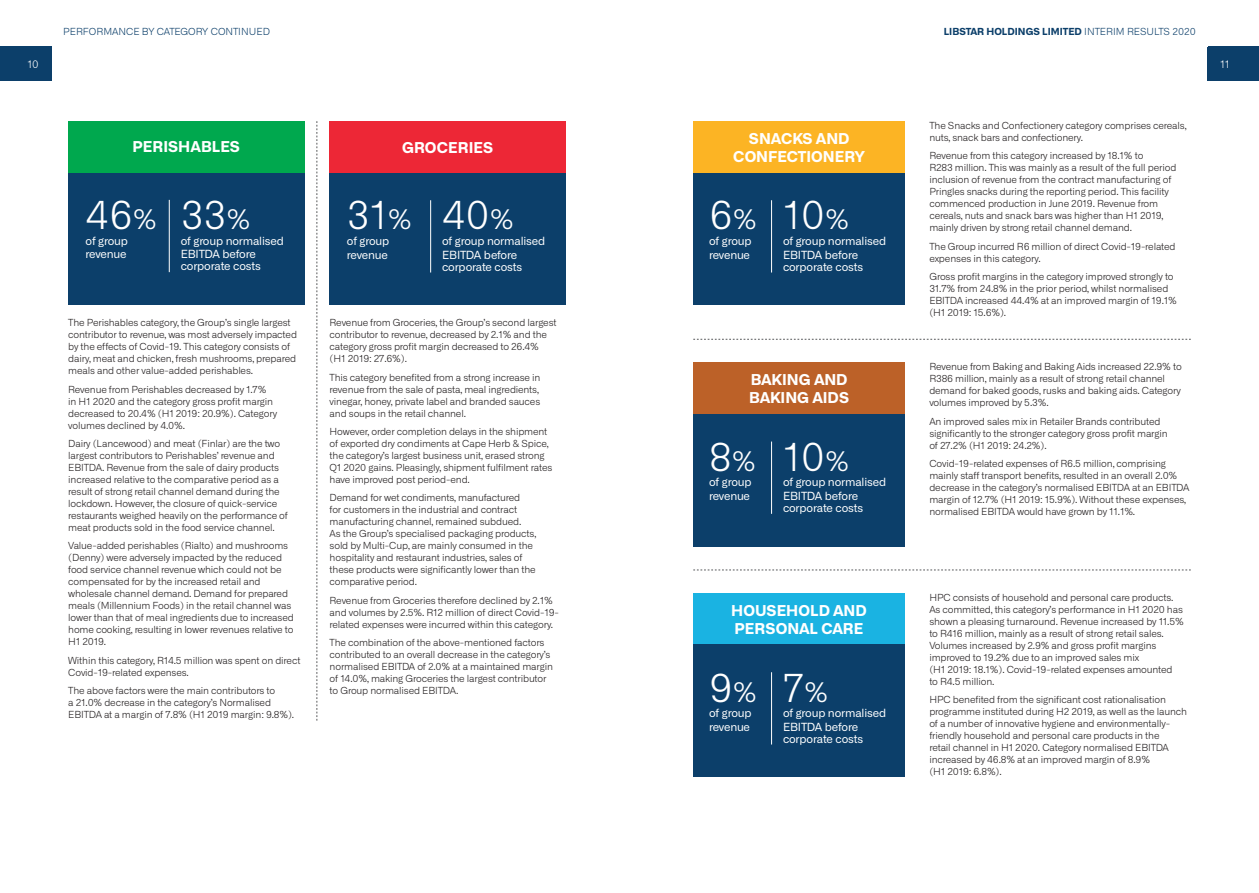
<style>
.page{position:relative;width:1259px;height:893px;background:#fff}
.page>*{position:absolute;margin:0;border:0;box-sizing:border-box;transform-origin:0 0}
.t1{font:300 39px "Alliance No.1";color:#fff}
.t2{font:700 15px/18px "Alliance No.1";color:#fff;text-align:center}
.t3{font:700 15px/18px "Alliance No.1";letter-spacing:-.02em;color:#fff}
.t4{font:11.25px/13.5px "Alliance No.1";letter-spacing:-.015em;color:#fff}
.t5{font:300 10.5px "Alliance No.1";color:#fff}
.t6{font:300 9.75px/12px "Alliance No.1";letter-spacing:-.015em;color:#231f20}
.t7{font:700 9.75px "Alliance No.1";color:#0c3f6a}
.t8{font:300 9.75px "Alliance No.1";color:#0c3f6a}
.s1{font-size:27px}
.s2{font-weight:300}
</style>
<div class="page">
<div style="left:0;top:47px;width:51px;height:34px;background:#0c3f6a"></div>
<div style="left:68px;top:172px;width:236px;height:133px;background:#0c3f6a"></div>
<hr style="left:169px;top:200px;width:1px;height:72px;background:#fff">
<div style="left:68px;top:121px;width:236px;height:51px;background:#00a84e"></div>
<div style="left:330px;top:173px;width:236px;height:132px;background:#0c3f6a"></div>
<hr style="left:430px;top:200px;width:1px;height:72px;background:#fff">
<div style="left:330px;top:122px;width:236px;height:51px;background:#ed2736"></div>
<div style="left:693px;top:173px;width:212px;height:132px;background:#0c3f6a"></div>
<hr style="left:771px;top:200px;width:1px;height:72px;background:#fff">
<div style="left:693px;top:122px;width:212px;height:51px;background:#fcb424"></div>
<div style="left:693px;top:363px;width:212px;height:51px;background:#bc6128"></div>
<div style="left:693px;top:414px;width:212px;height:132px;background:#0c3f6a"></div>
<hr style="left:771px;top:442px;width:1px;height:72px;background:#fff">
<div style="left:693px;top:594px;width:211px;height:51px;background:#1ab3e2"></div>
<div style="left:693px;top:645px;width:212px;height:132px;background:#0c3f6a"></div>
<hr style="left:771px;top:672px;width:1px;height:72px;background:#fff">
<svg style="left:317px;top:121px;width:1px;height:600px"></svg>
<svg style="left:693px;top:339px;width:498px;height:1px"></svg>
<svg style="left:693px;top:570px;width:498px;height:1px"></svg>
<div style="left:1208px;top:47px;width:51px;height:34px;background:#0c3f6a"></div>
<p class="t5" style="left:27px;top:58px;width:13px">10</p>
<p class="t8" style="left:63px;top:25px;width:208px">PERFORMANCE BY CATEGORY CONTINUED</p>
<h2 class="t2" style="left:132px;top:138px;width:109px">PERISHABLES</h2>
<h1 class="t1" style="left:86px;top:192px;width:73px">46<span class="s1">%</span></h1>
<p class="t4" style="left:86px;top:234px;width:44px">of group revenue</p>
<h1 class="t1" style="left:181px;top:192px;width:72px">33<span class="s1">%</span></h1>
<p class="t4" style="left:181px;top:234px;width:105px">of group normalised<br>EBITDA before</p>
<p class="t4" style="left:181px;top:259px;width:82px">corporate costs</p>
<p class="t6" style="left:68px;top:317px;width:230px">The Perishables category, the Group’s single largest contributor to revenue, was most adversely impacted by the effects of Covid-19. This category consists of dairy, meat and chicken, fresh mushrooms, prepared meals and other value-added perishables.</p>
<p class="t6" style="left:68px;top:383px;width:210px">Revenue from Perishables decreased by 1.7% in H1 2020 and the category gross profit margin decreased to 20.4% (H1 2019: 20.9%). Category volumes declined by 4.0%.</p>
<p class="t6" style="left:68px;top:437px;width:221px">Dairy (Lancewood) and meat (Finlar) are the two largest contributors to Perishables’ revenue and EBITDA. Revenue from the sale of dairy products increased relative to the comparative period as a result of strong retail channel demand during the lockdown. However, the closure of quick-service restaurants weighed heavily on the performance of meat products sold in the food service channel.</p>
<p class="t6" style="left:68px;top:540px;width:227px">Value-added perishables (Rialto) and mushrooms (Denny) were adversely impacted by the reduced food service channel revenue which could not be compensated for by the increased retail and wholesale channel demand. Demand for prepared meals (Millennium Foods) in the retail channel was lower than that of meal ingredients due to increased home cooking, resulting in lower revenues relative to H1 2019.</p>
<p class="t6" style="left:68px;top:654px;width:234px">Within this category, R14.5 million was spent on direct<br>Covid-19-related expenses.</p>
<p class="t6" style="left:68px;top:685px;width:227px">The above factors were the main contributors to<br>a 21.0% decrease in the category’s Normalised<br>EBITDA at a margin of 7.8% (H1 2019 margin: 9.8%).</p>
<h2 class="t2" style="left:402px;top:138px;width:93px">GROCERIES</h2>
<h1 class="t1" style="left:347px;top:193px;width:67px">31<span class="s1">%</span></h1>
<p class="t4" style="left:347px;top:234px;width:44px">of group revenue</p>
<h1 class="t1" style="left:442px;top:193px;width:74px">40<span class="s1">%</span></h1>
<p class="t4" style="left:442px;top:234px;width:105px">of group normalised<br>EBITDA before</p>
<p class="t4" style="left:442px;top:260px;width:82px">corporate costs</p>
<p class="t6" style="left:330px;top:317px;width:228px">Revenue from Groceries, the Group’s second largest contributor to revenue, decreased by 2.1% and the category gross profit margin decreased to 26.4% (H1 2019: 27.6%).</p>
<p class="t6" style="left:330px;top:371px;width:212px">This category benefited from a strong increase in revenue from the sale of pasta, meal ingredients, vinegar, honey, private label and branded sauces and soups in the retail channel.</p>
<p class="t6" style="left:330px;top:425px;width:224px">However, order completion delays in the shipment of exported dry condiments at Cape Herb &amp; Spice, the category’s largest business unit, erased strong Q1 2020 gains. Pleasingly, shipment fulfilment rates have improved post period-end.</p>
<p class="t6" style="left:330px;top:492px;width:208px">Demand for wet condiments, manufactured<br>for customers in the industrial and contract manufacturing channel, remained subdued.<br>As the Group’s specialised packaging products, sold by Multi-Cup, are mainly consumed in the hospitality and restaurant industries, sales of these products were significantly lower than the comparative period.</p>
<p class="t6" style="left:330px;top:594px;width:231px">Revenue from Groceries therefore declined by 2.1% and volumes by 2.5%. R12 million of direct Covid-19- related expenses were incurred within this category.</p>
<p class="t6" style="left:330px;top:637px;width:225px">The combination of the above-mentioned factors contributed to an overall decrease in the category’s normalised EBITDA of 2.0% at a maintained margin of 14.0%, making Groceries the largest contributor to Group normalised EBITDA.</p>
<h2 class="t2" style="left:733px;top:129px;width:133px">SNACKS AND<br>CONFECTIONERY</h2>
<h1 class="t1" style="left:709px;top:193px;width:49px">6<span class="s1">%</span></h1>
<p class="t4" style="left:709px;top:234px;width:44px">of group revenue</p>
<h1 class="t1" style="left:783px;top:193px;width:68px">10<span class="s1">%</span></h1>
<p class="t4" style="left:783px;top:234px;width:105px">of group normalised<br>EBITDA before</p>
<p class="t4" style="left:783px;top:260px;width:82px">corporate costs</p>
<h2 class="t3" style="left:749px;top:371px;width:101px">BAKING AND<br>BAKING AIDS</h2>
<h1 class="t1" style="left:709px;top:434px;width:48px">8<span class="s1">%</span></h1>
<p class="t4" style="left:709px;top:476px;width:44px">of group revenue</p>
<h1 class="t1" style="left:783px;top:434px;width:68px">10<span class="s1">%</span></h1>
<p class="t4" style="left:783px;top:476px;width:105px">of group normalised<br>EBITDA before</p>
<p class="t4" style="left:783px;top:501px;width:82px">corporate costs</p>
<h2 class="t2" style="left:731px;top:601px;width:137px;text-align:left">HOUSEHOLD AND<br>PERSONAL CARE</h2>
<h1 class="t1" style="left:709px;top:665px;width:49px">9<span class="s1">%</span></h1>
<p class="t4" style="left:709px;top:706px;width:44px">of group revenue</p>
<h1 class="t1" style="left:783px;top:665px;width:47px">7<span class="s1">%</span></h1>
<p class="t4" style="left:783px;top:706px;width:105px">of group normalised<br>EBITDA before</p>
<p class="t4" style="left:783px;top:732px;width:82px">corporate costs</p>
<p class="t7" style="left:943px;top:25px;width:253px">LIBSTAR HOLDINGS LIMITED <span class="s2">INTERIM RESULTS 2020</span></p>
<p class="t6" style="left:929px;top:119px;width:259px">The Snacks and Confectionery category comprises cereals, nuts, snack bars and confectionery.</p>
<p class="t6" style="left:929px;top:150px;width:248px">Revenue from this category increased by 18.1% to<br>R283 million. This was mainly as a result of the full period inclusion of revenue from the contract manufacturing of Pringles snacks during the reporting period. This facility commenced production in June 2019. Revenue from cereals, nuts and snack bars was higher than H1 2019, mainly driven by strong retail channel demand.</p>
<p class="t6" style="left:929px;top:240px;width:248px">The Group incurred R6 million of direct Covid-19-related expenses in this category.</p>
<p class="t6" style="left:929px;top:271px;width:249px">Gross profit margins in the category improved strongly to 31.7% from 24.8% in the prior period, whilst normalised EBITDA increased 44.4% at an improved margin of 19.1% (H1 2019: 15.6%).</p>
<p class="t6" style="left:929px;top:361px;width:254px">Revenue from Baking and Baking Aids increased 22.9% to R386 million, mainly as a result of strong retail channel demand for baked goods, rusks and baking aids. Category volumes improved by 5.3%.</p>
<p class="t6" style="left:929px;top:415px;width:240px">An improved sales mix in Retailer Brands contributed significantly to the stronger category gross profit margin of 27.2% (H1 2019: 24.2%).</p>
<p class="t6" style="left:929px;top:457px;width:262px">Covid-19-related expenses of R6.5 million, comprising mainly staff transport benefits, resulted in an overall 2.0% decrease in the category’s normalised EBITDA at an EBITDA margin of 12.7% (H1 2019: 15.9%). Without these expenses, normalised EBITDA would have grown by 11.1%.</p>
<p class="t5" style="left:1220px;top:58px;width:11px">11</p>
<p class="t6" style="left:929px;top:591px;width:256px">HPC consists of household and personal care products.<br>As committed, this category’s performance in H1 2020 has shown a pleasing turnaround. Revenue increased by 11.5% to R416 million, mainly as a result of strong retail sales.<br>Volumes increased by 2.9% and gross profit margins improved to 19.2% due to an improved sales mix<br>(H1 2019: 18.1%). Covid-19-related expenses amounted<br>to R4.5 million.</p>
<p class="t6" style="left:929px;top:694px;width:259px">HPC benefited from the significant cost rationalisation programme instituted during H2 2019, as well as the launch of a number of innovative hygiene and environmentally&shy;friendly household and personal care products in the<br>retail channel in H1 2020. Category normalised EBITDA increased by 46.8% at an improved margin of 8.9%<br>(H1 2019: 6.8%).</p>
</div>
